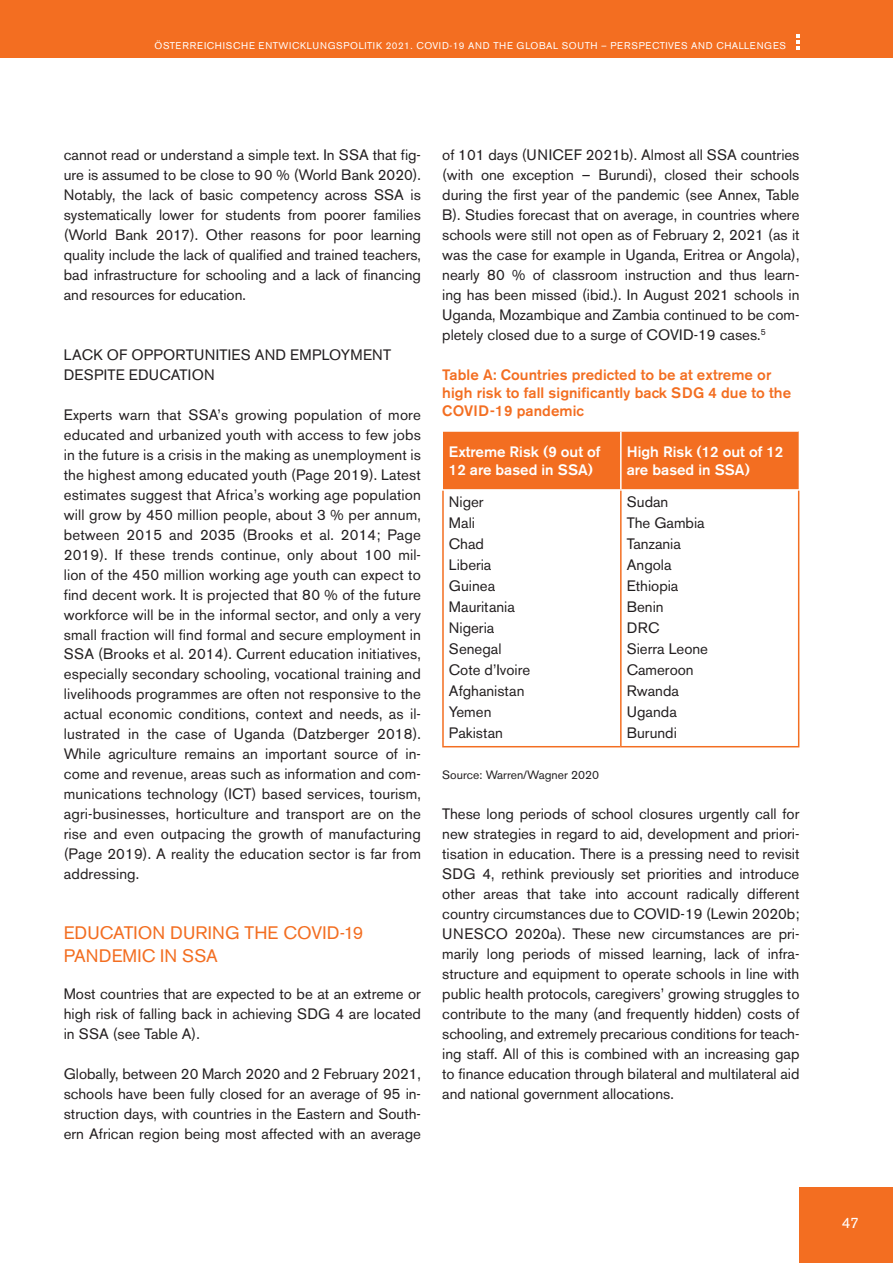
<style>
.page{position:relative;width:893px;height:1263px;background:#fff}
.page>*{position:absolute;margin:0;border:0;box-sizing:border-box;transform-origin:0 0}
.t1{font:18px/22.5px "Akzidenz Grotesk BE";letter-spacing:.005em;color:#f36e21}
.t2{font:15px/20px "Akzidenz Grotesk BE";color:#231f20;text-align:justify}
.t3{font:500 15px/18px "Akzidenz Grotesk BE";letter-spacing:.005em;color:#f36e21}
.t4{font:500 15px/18px "Akzidenz Grotesk BE";color:#fff}
.t5{font:15px "Akzidenz Grotesk BE";letter-spacing:.02em;color:#231f20}
.t6{font:15px "Akzidenz Grotesk BE";color:#fff}
.t7{font:12px "Akzidenz Grotesk BE";color:#231f20}
.t8{font:9.75px "Akzidenz Grotesk BE";letter-spacing:.07em;color:#fff}
</style>
<div class="page">
<div style="left:0;top:0;width:893px;height:58px;background:#f36e21"></div>
<svg style="left:796px;top:34px;width:3px;height:15px"></svg>
<div style="left:799px;top:1188px;width:94px;height:75px;background:#f36e21"></div>
<div style="left:443px;top:432px;width:356px;height:57px;background:#f36e21"></div>
<hr style="left:620px;top:432px;width:2px;height:57px;background:#fff">
<hr style="left:620px;top:491px;width:2px;height:255px;background:#f36e21">
<hr style="left:442px;top:746px;width:179px;height:1px;background:#f36e21">
<hr style="left:621px;top:746px;width:178px;height:1px;background:#f36e21">
<hr style="left:442px;top:491px;width:2px;height:255px;background:#f36e21">
<hr style="left:798px;top:491px;width:1px;height:255px;background:#f36e21">
<p class="t8" style="left:154px;top:40px;width:633px">Österreichische Entwicklungspolitik 2021. COVID-19 and the Global South – Perspectives and challenges</p>
<p class="t2" style="left:64px;top:145px;width:359px">cannot read or understand a simple text. In SSA that fig&shy;ure is assumed to be close to 90 % (World Bank 2020).<br>N otably, the lack of basic competency across SSA is systematically lower for students from poorer families (World Bank 2017). Other reasons for poor learning quality include the lack of qualified and trained teachers, bad infrastructure for schooling and a lack of financing and resources for education.</p>
<p class="t5" style="left:64px;top:346px;width:173px">Lack of opportunities</p>
<p class="t2" style="left:255px;top:345px;width:46px">and empl</p>
<p class="t2" style="left:329px;top:345px;width:23px">oyme</p>
<p class="t2" style="left:372px;top:345px;width:20px">nt</p>
<p class="t2" style="left:64px;top:364px;width:20px">despi</p>
<p class="t2" style="left:107px;top:364px;width:109px">te education</p>
<p class="t2" style="left:64px;top:404px;width:359px">Experts warn that SSA’s growing population of more educated and urbanized youth with access to few jobs in the future is a crisis in the making as unemployment is the highest among educated youth (Page 2019). Latest estimates suggest that Africa’s working age population will grow by 450 million people, about 3 % per annum, between 2015 and 2035 (Brooks et al. 2014; Page 2019). If these trends continue, only about 100 mil&shy;lion of the 450 million working age youth can expect to find decent work. It is projected that 80 % of the future workforce will be in the informal sector, and only a very small fraction will find formal and secure employment in SSA (Brooks et al. 2014). Current education initiatives, especially secondary schooling, vocational training and livelihoods programmes are often not responsive to the actual economic conditions, context and needs, as il&shy;lustrated in the case of Uganda (Datzberger 2018).<br>While agriculture remains an important source of in&shy;come and revenue, areas such as information and com&shy;munications technology (ICT) based services, tourism, agri-businesses, horticulture and transport are on the rise and even outpacing the growth of manufacturing (Page 2019). A reality the education sector is far from addressing.</p>
<p class="t1" style="left:64px;top:922px;width:301px">Education during the COVID-19 pandemic in SSA</p>
<p class="t2" style="left:64px;top:984px;width:359px">Most countries that are expected to be at an extreme or high risk of falling back in achieving SDG 4 are located in SSA (see Table A).</p>
<p class="t2" style="left:64px;top:1064px;width:359px">Globally, between 20 March 2020 and 2 February 2021, schools have been fully closed for an average of 95 in&shy;struction days, with countries in the Eastern and South&shy;ern African region being most affected with an average</p>
<p class="t2" style="left:442px;top:145px;width:359px">of 101 days (UN ICEF 2021b). Almost all SSA countries (with one exception – Burundi), closed their schools during the first year of the pandemic (see Annex, Table B). Studies forecast that on average, in countries where schools were still not open as of February 2, 2021 (as it was the case for example in Uganda, Eritrea or Angola), nearly 80 % of classroom instruction and thus learn&shy;ing has been missed (ibid.). In August 2021 schools in Uganda, Mozambique and Zambia continued to be com&shy;pletely closed due to a surge of COVID-19 cases.<sup>5</sup></p>
<p class="t3" style="left:442px;top:365px;width:350px">Table A: Countries predicted to be at extreme or high risk to fall significantly back SDG 4 due to the<br>COVID-19 pandemic</p>
<p class="t4" style="left:449px;top:443px;width:153px">Extreme Risk (9 out of<br>12 are based in SSA)</p>
<p class="t4" style="left:627px;top:443px;width:158px">High Risk (12 out of 12 are based in SSA)</p>
<p class="t2" style="left:449px;top:491px;width:83px;line-height:21px;text-align:left">N iger<br>Mali<br>Chad<br>Liberia<br>Guinea<br>Mauritania<br>N igeria<br>Senegal<br>Cote d’Ivoire<br>Afghanistan<br>Yemen<br>Pakistan</p>
<p class="t2" style="left:627px;top:491px;width:83px;line-height:21px;text-align:left">Sudan<br>The Gambia<br>Tanzania<br>Angola<br>Ethiopia<br>Benin<br>DRC<br>Sierra Leone<br>Cameroon<br>Rwanda<br>Uganda<br>Burundi</p>
<p class="t7" style="left:442px;top:768px;width:158px">Source: Warren/Wagner 2020</p>
<p class="t2" style="left:442px;top:804px;width:359px">These long periods of school closures urgently call for new strategies in regard to aid, development and priori&shy;tisation in education. There is a pressing need to revisit SDG 4, rethink previously set priorities and introduce other areas that take into account radically different country circumstances due to COVID-19 (Lewin 2020b; UN ESCO</p>
<p class="t2" style="left:442px;top:924px;width:359px;text-indent:73px">2020a). These new circumstances are pri&shy;marily long periods of missed learning, lack of infra&shy;structure and equipment to operate schools in line with public health protocols, caregivers’ growing struggles to contribute to the many (and frequently hidden) costs of schooling, and extremely precarious conditions for teach&shy;ing staff. All of this is combined with an increasing gap to finance education through bilateral and multilateral aid and national government allocations.</p>
<p class="t6" style="left:842px;top:1214px;width:18px">47</p>
</div>
